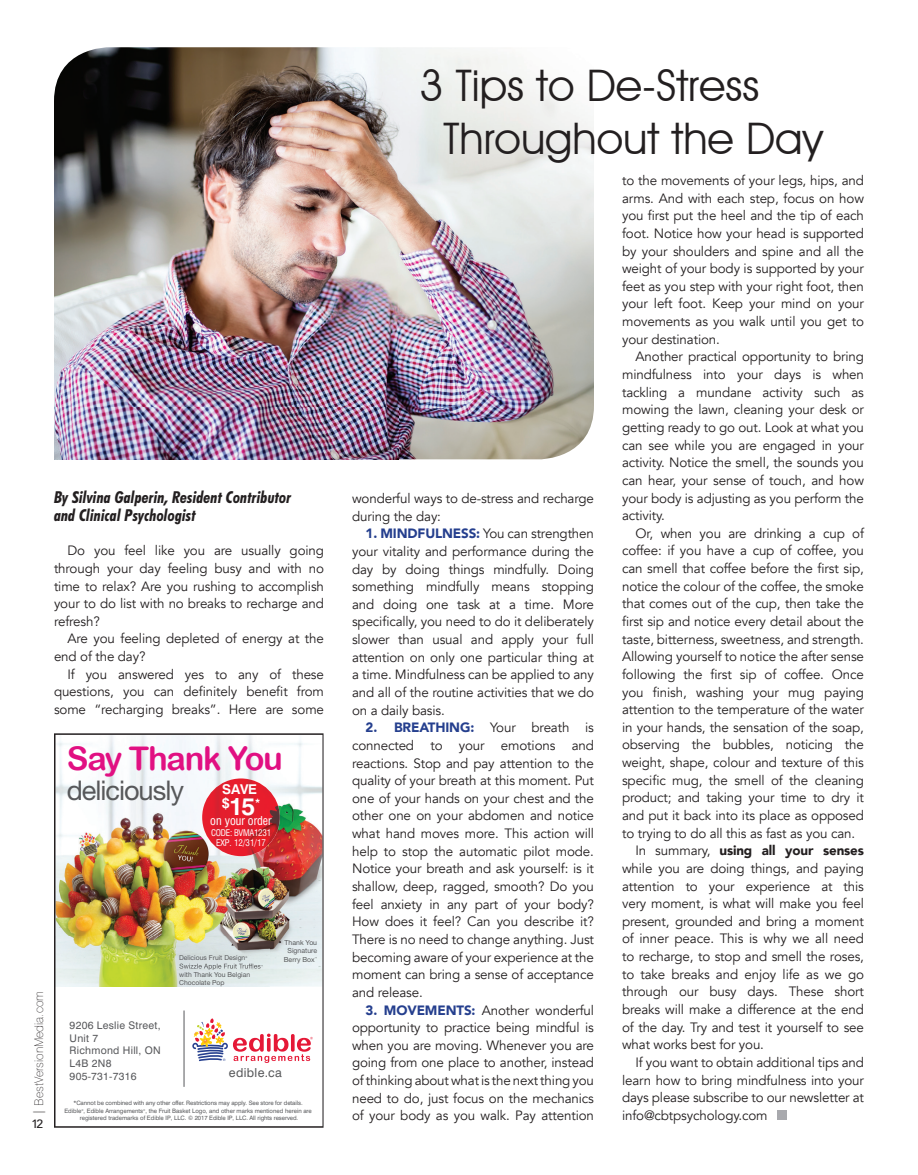
<style>
.page{position:relative;width:918px;height:1175px;background:#fff}
.page>*{position:absolute;margin:0;border:0;box-sizing:border-box;transform-origin:0 0}
.t1{font:43.5px/52.2px "Avant Garde IT Cby BT";color:#231f20}
.t2{font:32.55px "Arial Rounded MT Bold";letter-spacing:-.04em;color:#e11082}
.t3{font:27.15px "Helvetica Neue LT Std";letter-spacing:-.035em;color:#57585a}
.t4{font:700 24.3px "Swiss 721 BT";color:#fff}
.t5{font:italic 700 condensed 16.5px/18px "Futura BT";color:#231f20}
.t6{font:13.5px/17.7px "Avenir";letter-spacing:-.01em;color:#231f20;text-align:justify}
.t7{font:900 13.5px "Avenir";letter-spacing:-.01em;color:#231f20}
.t8{font:700 13.5px "Swiss 721 BT";color:#fff}
.t9{font:12.45px "Swiss 721 BT";letter-spacing:.03em;color:#57585a}
.t10{font:100 12px "Swiss 721 BT";color:#231f20}
.t11{font:condensed 12px "Swiss 721 BT";color:#fff}
.t12{font:500 12px "Avenir";color:#231f20}
.t13{font:10.5px/12.6px "Swiss 721 BT";letter-spacing:.025em;color:#57585b}
.t14{font:700 10.2px "Swiss 721 BT";color:#fff}
.t15{font:condensed 9px "Swiss 721 BT";letter-spacing:-.03em;color:#fff}
.t16{font:6.9px/8.4px "Helvetica Neue LT Std";color:#57585a;text-align:center}
.t17{font:6.75px/8.1px "Helvetica Neue LT Std";color:#57585a}
.t18{font:6px/7.2px "Swiss 721 BT";color:#57585b;text-align:center}
.t19{font:2.7px "Swiss 721 BT";color:#57585b}
.t20{font:2.4px "Helvetica Neue LT Std";color:#57585a}
.s1{font-weight:300}
.s2{font-weight:400}
.s3{font-weight:900;color:#253f8e}
</style>
<div class="page">
<img style="left:54px;top:733px;width:270px;height:394px">
<img style="left:202px;top:778px;width:78px;height:78px;border-radius:39px">
<svg style="left:179px;top:963px;width:82px;height:7px"></svg>
<img style="left:54px;top:47px;width:540px;height:412px">
<div style="left:778px;top:1110px;width:9px;height:9px;background:#a8a9ad"></div>
<p class="t10" style="left:32px;top:1114px;width:125px;rotate:-90deg"><span class="s1">|</span> BestVersionMedia.com</p>
<p class="t12" style="left:32px;top:1113px;width:13px">12</p>
<h1 class="t1" style="left:444px;top:59px;width:381px;text-indent:-25px">3 Tips to De-Stress<br>Throughout the Day</h1>
<p class="t6" style="left:622px;top:172px;width:243px">to the movements of your legs, hips, and arms. And with each step, focus on how you first put the heel and the tip of each foot. Notice how your head is supported by your shoulders and spine and all the weight of your body is supported by your feet as you step with your right foot, then your left foot. Keep your mind on your movements as you walk until you get to your destination.</p>
<p class="t6" style="left:622px;top:348px;width:243px;text-indent:13px">Another practical opportunity to bring mindfulness into your days is when tackling a mundane activity such as mowing the lawn, cleaning your desk or getting ready to go out. Look at what you can see while you are engaged in your activity. Notice the smell, the sounds you can hear, your sense of touch, and how your body is adjusting as you perform the activity.</p>
<p class="t6" style="left:636px;top:524px;width:230px">Or, when you are drinking a cup of</p>
<p class="t6" style="left:622px;top:542px;width:243px">coffee: if you have a cup of coffee, you</p>
<p class="t6" style="left:622px;top:560px;width:243px">can smell that coffee before the first sip,</p>
<p class="t6" style="left:622px;top:577px;width:243px">notice the colour of the coffee, the smoke</p>
<p class="t6" style="left:622px;top:595px;width:243px">that comes out of the cup, then take the</p>
<p class="t6" style="left:622px;top:612px;width:243px">first sip and notice every detail about the</p>
<p class="t6" style="left:622px;top:630px;width:243px">taste, bitterness, sweetness, and strength.</p>
<p class="t6" style="left:622px;top:648px;width:243px">Allowing yourself to notice the after sense</p>
<p class="t6" style="left:622px;top:665px;width:243px">following the first sip of coffee. Once</p>
<p class="t6" style="left:622px;top:683px;width:243px">you finish, washing your mug paying</p>
<p class="t6" style="left:622px;top:701px;width:243px">attention to the temperature of the water</p>
<p class="t6" style="left:622px;top:718px;width:243px">in your hands, the sensation of the soap,</p>
<p class="t6" style="left:622px;top:736px;width:243px">observing the bubbles, noticing the</p>
<p class="t6" style="left:622px;top:754px;width:243px">weight, shape, colour and texture of this</p>
<p class="t6" style="left:622px;top:771px;width:243px">specific mug, the smell of the cleaning</p>
<p class="t6" style="left:622px;top:789px;width:243px">product; and taking your time to dry it</p>
<p class="t6" style="left:622px;top:806px;width:243px">and put it back into its place as opposed</p>
<p class="t6" style="left:622px;top:824px;width:235px">to trying to do all this as fast as you can.</p>
<p class="t7" style="left:636px;top:839px;width:230px"><span class="s2">In summary,</span> using all your senses</p>
<p class="t6" style="left:622px;top:859px;width:243px">while you are doing things, and paying</p>
<p class="t6" style="left:622px;top:877px;width:243px">attention to your experience at this</p>
<p class="t6" style="left:622px;top:895px;width:243px">very moment, is what will make you feel</p>
<p class="t6" style="left:622px;top:912px;width:243px">present, grounded and bring a moment</p>
<p class="t6" style="left:622px;top:930px;width:243px">of inner peace. This is why we all need</p>
<p class="t6" style="left:622px;top:947px;width:243px">to recharge, to stop and smell the roses,</p>
<p class="t6" style="left:622px;top:965px;width:243px">to take breaks and enjoy life as we go</p>
<p class="t6" style="left:622px;top:983px;width:243px">through our busy days. These short</p>
<p class="t6" style="left:622px;top:1000px;width:243px">breaks will make a difference at the end</p>
<p class="t6" style="left:622px;top:1018px;width:243px">of the day. Try and test it yourself to see</p>
<p class="t6" style="left:622px;top:1036px;width:143px">what works best for you.</p>
<p class="t6" style="left:636px;top:1053px;width:230px">If you want to obtain additional tips and</p>
<p class="t6" style="left:622px;top:1071px;width:243px">learn how to bring mindfulness into your</p>
<p class="t6" style="left:622px;top:1089px;width:243px">days please subscribe to our newsletter at</p>
<p class="t6" style="left:622px;top:1106px;width:147px">info@cbtpsychology.com</p>
<p class="t5" style="left:54px;top:488px;width:239px">By Silvina Galperin, Resident Contributor and Clinical Psychologist</p>
<p class="t6" style="left:352px;top:490px;width:243px">wonderful ways to de-stress and recharge during the day:</p>
<p class="t6" style="left:352px;top:525px;width:243px;text-indent:13px"><span class="s3">1. MINDFULNESS:</span> You can strengthen your vitality and performance during the day by doing things mindfully. Doing something mindfully means stopping and doing one task at a time. More specifically, you need to do it deliberately slower than usual and apply your full attention on only one particular thing at a time. Mindfulness can be applied to any and all of the routine activities that we do on a daily basis.</p>
<p class="t6" style="left:352px;top:719px;width:243px;text-indent:13px"><span class="s3">2. BREATHING:</span> Your breath is connected to your emotions and reactions. Stop and pay attention to the quality of your breath at this moment. Put one of your hands on your chest and the other one on your abdomen and notice what hand moves more. This action will help to stop the automatic pilot mode.<br>Notice your breath and ask yourself: is it shallow, deep, ragged, smooth? Do you feel anxiety in any part of your body?<br>How does it feel? Can you describe it?<br>There is no need to change anything. Just becoming aware of your experience at the moment can bring a sense of acceptance and release.</p>
<p class="t6" style="left:352px;top:1001px;width:243px;text-indent:13px"><span class="s3">3. MOVEMENTS:</span> Another wonderful opportunity to practice being mindful is when you are moving. Whenever you are going from one place to another, instead of thinking about what is the next thing you need to do, just focus on the mechanics of your body as you walk. Pay attention</p>
<p class="t6" style="left:54px;top:542px;width:272px;text-indent:13px">Do you feel like you are usually going through your day feeling busy and with no time to relax? Are you rushing to accomplish your to do list with no breaks to recharge and refresh?</p>
<p class="t6" style="left:54px;top:630px;width:271px;text-indent:13px">Are you feeling depleted of energy at the end of the day?</p>
<p class="t6" style="left:54px;top:665px;width:272px;text-indent:13px">If you answered yes to any of these questions, you can definitely benefit from some “recharging breaks”. Here are some</p>
<h2 class="t2" style="left:67px;top:739px;width:217px">Say Thank You</h2>
<h3 class="t3" style="left:67px;top:774px;width:119px">deliciously</h3>
<p class="t8" style="left:222px;top:781px;width:36px">SAVE</p>
<p class="t11" style="left:210px;top:813px;width:63px">on your order</p>
<p class="t15" style="left:211px;top:827px;width:62px">CODE: BVMA1231</p>
<h3 class="t4" style="left:222px;top:791px;width:35px"><sup>$</sup>15</h3>
<p class="t14" style="left:255px;top:795px;width:7px">*</p>
<p class="t15" style="left:216px;top:837px;width:52px">EXP. 12/31/17</p>
<p class="t16" style="left:284px;top:938px;width:35px">Thank You<br>Signature<br>Berry Box</p>
<p class="t17" style="left:179px;top:953px;width:68px">Delicious Fruit Design</p>
<p class="t20" style="left:245px;top:956px;width:3px">®</p>
<p class="t20" style="left:315px;top:957px;width:4px">™</p>
<p class="t20" style="left:261px;top:964px;width:4px">™</p>
<p class="t17" style="left:179px;top:970px;width:73px">with Thank You Belgian<br>Chocolate Pop</p>
<p class="t13" style="left:70px;top:1019px;width:93px">9206 Leslie Street,<br>Unit 7<br>Richmond Hill, ON<br>L4B 2N8<br>905-731-7316</p>
<p class="t18" style="left:64px;top:1099px;width:249px">*Cannot be combined with any other offer. Restrictions may apply. See store for details.<br>Edible , Edible Arrangements , the Fruit Basket Logo, and other marks mentioned herein are</p>
<p class="t9" style="left:229px;top:1064px;width:55px">edible.ca</p>
<p class="t19" style="left:81px;top:1108px;width:4px">®</p>
<p class="t19" style="left:143px;top:1108px;width:4px">®</p>
<p class="t18" style="left:80px;top:1114px;width:220px">registered trademarks of Edible IP, LLC. © 2017 Edible IP, LLC. All rights reserved.</p>
</div>
